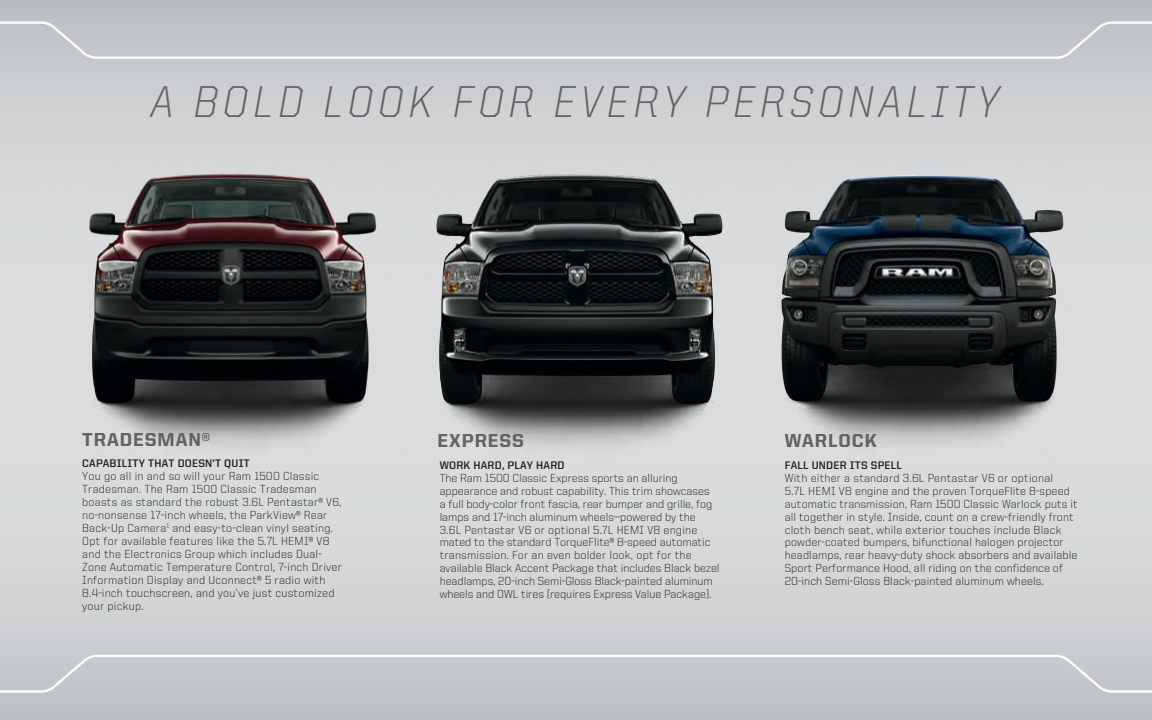
<style>
.page{position:relative;width:1152px;height:720px;background:#d4d7d8}
.page>*{position:absolute;margin:0;border:0;box-sizing:border-box;transform-origin:0 0}
.t1{font:300 44.7px "United Italic Reg";letter-spacing:.1em;color:#636366}
.t2{font:800 18.8px "United Sans Reg";letter-spacing:.05em;color:#636366}
.t3{font:300 11.8px/12.9px "United Sans Reg";letter-spacing:.01em;color:#231f20}
.t4{font:700 11px "United Sans Reg";letter-spacing:.02em;color:#231f20}
</style>
<div class="page">
<div style="left:0;top:0;width:1152px;height:60px;background:#c0c3c5"></div>
<img style="left:1005px;top:187px;width:59px;height:62px">
<img style="left:447px;top:223px;width:276px;height:219px">
<img style="left:436px;top:175px;width:286px;height:228px">
<img style="left:781px;top:249px;width:276px;height:189px">
<img style="left:782px;top:175px;width:223px;height:225px">
<img style="left:100px;top:254px;width:347px;height:185px">
<img style="left:89px;top:173px;width:286px;height:231px">
<div style="left:0;top:655px;width:1152px;height:65px;background:#c2c5c7"></div>
<h1 class="t1" style="left:151px;top:79px;width:850px">A BOLD LOOK FOR EVERY PERSONALITY</h1>
<h2 class="t2" style="left:82px;top:429px;width:129px">TRADESMAN®</h2>
<h2 class="t2" style="left:438px;top:431px;width:88px">EXPRESS</h2>
<h2 class="t2" style="left:785px;top:431px;width:94px">WARLOCK</h2>
<p class="t4" style="left:82px;top:457px;width:169px">CAPABILITY THAT DOESN’T QUIT</p>
<p class="t3" style="left:82px;top:470px;width:261px">You go all in and so will your Ram 1500 Classic Tradesman. The Ram 1500 Classic Tradesman boasts as standard the robust 3.6L Pentastar® V6, no-nonsense 17-inch wheels, the ParkView® Rear Back-Up Camera<sup>1</sup> and easy-to-clean vinyl seating.<br>Opt for available features like the 5.7L HEMI® V8 and the Electronics Group which includes Dual-Zone Automatic Temperature Control, 7-inch Driver Information Display and Uconnect® 5 radio with 8.4-inch touchscreen, and you’ve just customized your pickup.</p>
<p class="t4" style="left:440px;top:459px;width:126px">WORK HARD, PLAY HARD</p>
<p class="t3" style="left:440px;top:471px;width:281px">The Ram 1500 Classic Express sports an alluring appearance and robust capability. This trim showcases<br>a full body-color front fascia, rear bumper and grille, fog lamps and 17-inch aluminum wheels—powered by the 3.6L Pentastar V6 or optional 5.7L HEMI V8 engine mated to the standard TorqueFlite® 8-speed automatic transmission. For an even bolder look, opt for the available Black Accent Package that includes Black bezel headlamps, 20-inch Semi-Gloss Black-painted aluminum wheels and OWL tires (requires Express Value Package).</p>
<p class="t4" style="left:785px;top:459px;width:119px">FALL UNDER ITS SPELL</p>
<p class="t3" style="left:785px;top:471px;width:295px">With either a standard 3.6L Pentastar V6 or optional<br>5.7L HEMI V8 engine and the proven TorqueFlite 8-speed automatic transmission, Ram 1500 Classic Warlock puts it all together in style. Inside, count on a crew-friendly front cloth bench seat, while exterior touches include Black powder-coated bumpers, bifunctional halogen projector headlamps, rear heavy-duty shock absorbers and available Sport Performance Hood, all riding on the confidence of 20-inch Semi-Gloss Black-painted aluminum wheels.</p>
</div>
